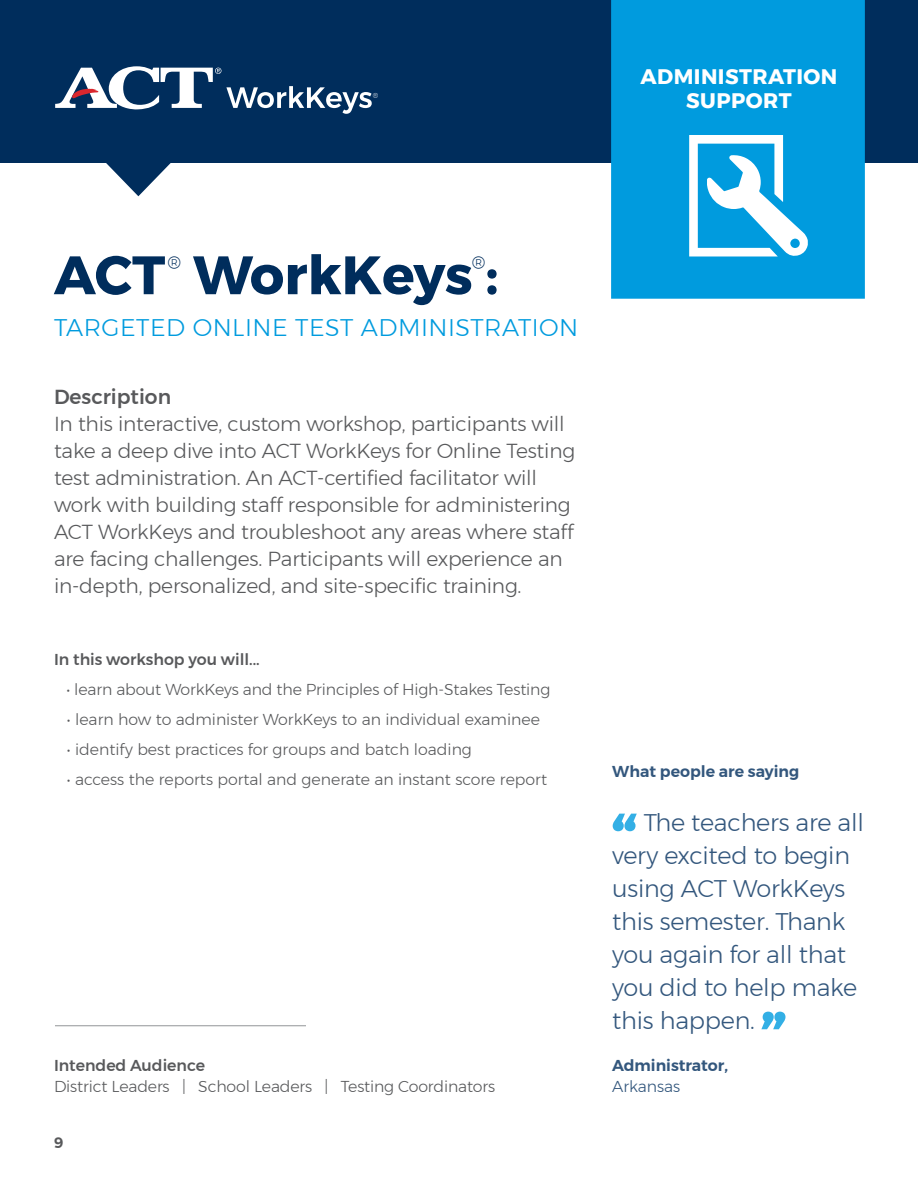
<style>
.page{position:relative;width:918px;height:1188px;background:#fff}
.page>*{position:absolute;margin:0;border:0;box-sizing:border-box;transform-origin:0 0}
.t1{font:700 54px "Montserrat";color:#002d5c}
.t2{font:900 54px "Montserrat";color:#33afe5}
.t3{font:300 24px/33px "Montserrat";letter-spacing:-.01em;color:#33577d}
.t4{font:300 24px "Montserrat";letter-spacing:.02em;color:#009bde}
.t5{font:700 21px/24px "Montserrat";letter-spacing:.02em;color:#fff;text-align:center}
.t6{font:300 20.25px/27px "Montserrat";letter-spacing:-.01em;color:#58595b}
.t7{font:500 20.25px "Montserrat";color:#58595b}
.t8{font:300 18px "Montserrat";color:#002d5c}
.t9{font:300 15.75px "Montserrat";color:#58595b}
.t10{font:500 15.75px "Montserrat";color:#58595b}
.t11{font:600 15.75px "Montserrat";color:#33577d}
.t12{font:300 15.75px "Montserrat";color:#33577d}
.t13{font:600 15px "Montserrat";color:#58595b}
.t14{font:300 7.2px "Montserrat";color:#fff}
</style>
<div class="page">
<div style="left:0;top:0;width:918px;height:163px;background:#002d5c"></div>
<svg style="left:106px;top:163px;width:65px;height:33px"></svg>
<hr style="left:55px;top:1025px;width:251px;height:1px;background:#939598">
<svg style="left:55px;top:66px;width:317px;height:48px"></svg>
<div style="left:611px;top:0;width:254px;height:299px;background:#009bde"></div>
<svg style="left:689px;top:135px;width:119px;height:122px"></svg>
<p class="t14" style="left:373px;top:90px;width:7px">®</p>
<p class="t5" style="left:641px;top:64px;width:198px">ADMINISTRATION<br>SUPPORT</p>
<h1 class="t1" style="left:54px;top:232px;width:113px">ACT</h1>
<p class="t8" style="left:167px;top:249px;width:15px">®</p>
<h1 class="t1" style="left:193px;top:232px;width:307px">WorkKeys :</h1>
<p class="t8" style="left:472px;top:249px;width:15px">®</p>
<p class="t4" style="left:54px;top:310px;width:526px">TARGETED ONLINE TEST ADMINISTRATION</p>
<p class="t7" style="left:54px;top:381px;width:119px">Description</p>
<p class="t6" style="left:54px;top:410px;width:523px">In this interactive, custom workshop, participants will take a deep dive into ACT WorkKeys for Online Testing test administration. An ACT-certified facilitator will work with building staff responsible for administering ACT WorkKeys and troubleshoot any areas where staff are facing challenges. Participants will experience an in-depth, personalized, and site-specific training.</p>
<p class="t10" style="left:54px;top:647px;width:207px">In this workshop you will...</p>
<p class="t9" style="left:67px;top:677px;width:485px">• learn about WorkKeys and the Principles of High-Stakes Testing</p>
<p class="t9" style="left:67px;top:707px;width:475px">• learn how to administer WorkKeys to an individual examinee</p>
<p class="t9" style="left:67px;top:737px;width:406px">• identify best practices for groups and batch loading</p>
<p class="t9" style="left:67px;top:767px;width:482px">• access the reports portal and generate an instant score report</p>
<p class="t10" style="left:54px;top:1053px;width:153px">Intended Audience</p>
<p class="t9" style="left:54px;top:1075px;width:443px">District Leaders | School Leaders | Testing Coordinators</p>
<p class="t13" style="left:54px;top:1131px;width:11px">9</p>
<p class="t11" style="left:612px;top:759px;width:189px">What people are saying</p>
<h1 class="t2" style="left:612px;top:790px;width:28px">“</h1>
<p class="t3" style="left:612px;top:806px;width:253px;text-indent:32px">The teachers are all very excited to begin using ACT WorkKeys this semester. Thank you again for all that you did to help make this happen.</p>
<h1 class="t2" style="left:761px;top:988px;width:28px">”</h1>
<p class="t11" style="left:612px;top:1053px;width:117px">Administrator,</p>
<p class="t12" style="left:612px;top:1075px;width:69px">Arkansas</p>
</div>
